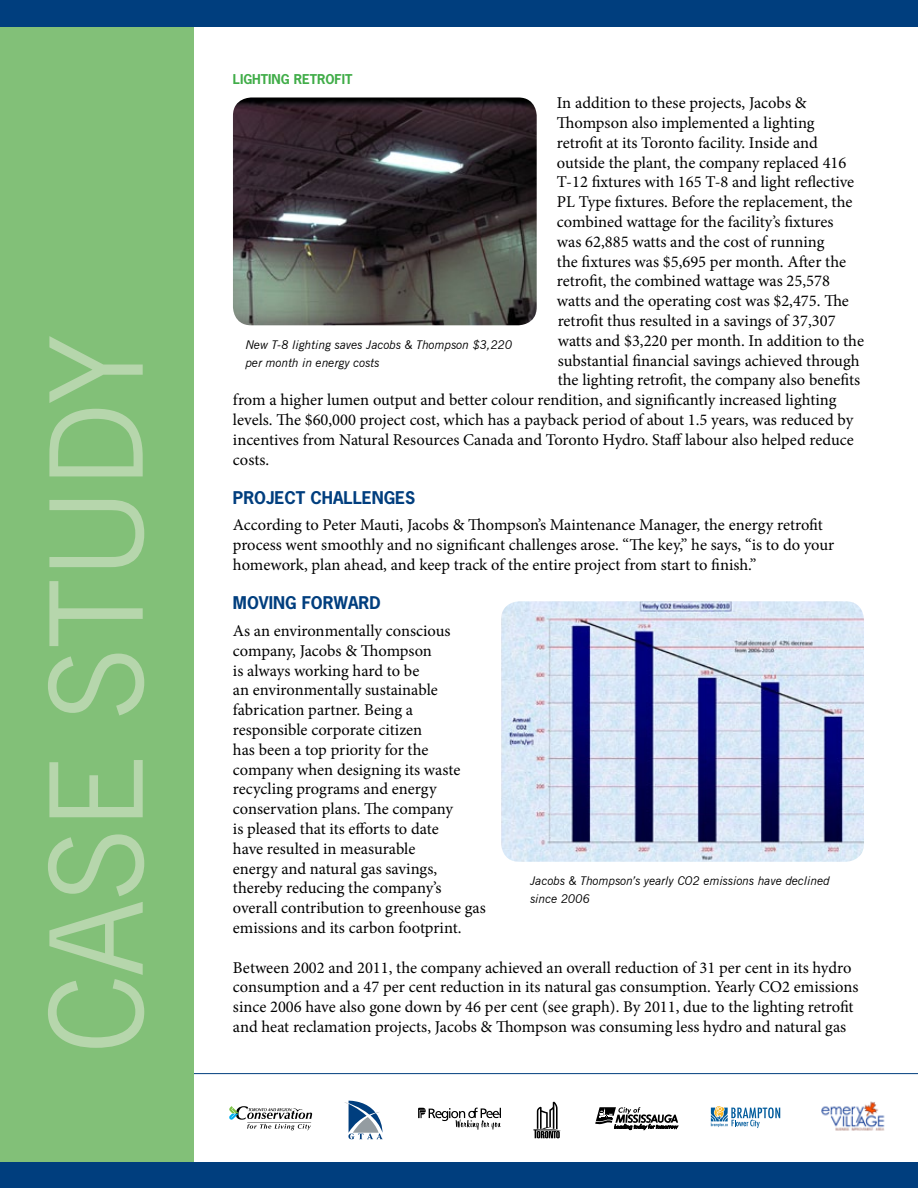
<style>
.page{position:relative;width:918px;height:1188px;background:#fff}
.page>*{position:absolute;margin:0;border:0;box-sizing:border-box;transform-origin:0 0}
.t1{font:129px "News Gothic BT";letter-spacing:-.01em;color:#b6d6ac}
.t2{font:16.5px/19.8px "Minion Pro";color:#000}
.t3{font:700 16.5px "News Gothic Std";color:#003e7e}
.t4{font:700 12.75px "News Gothic Std";color:#41ad49}
.t5{font:italic 12px/18px "News Gothic BT";color:#000}
</style>
<div class="page">
<div style="left:0;top:1162px;width:918px;height:26px;background:#003e7e"></div>
<div style="left:0;top:0;width:918px;height:27px;background:#003e7e"></div>
<hr style="left:194px;top:1073px;width:724px;height:1px;background:#003e7e">
<div style="left:0;top:27px;width:194px;height:1135px;background:#82c078"></div>
<img style="left:821px;top:1101px;width:64px;height:30px">
<svg style="left:595px;top:1107px;width:83px;height:23px"></svg>
<svg style="left:710px;top:1106px;width:70px;height:22px"></svg>
<svg style="left:533px;top:1102px;width:28px;height:36px"></svg>
<svg style="left:418px;top:1108px;width:83px;height:22px"></svg>
<svg style="left:344px;top:1101px;width:39px;height:38px"></svg>
<svg style="left:229px;top:1106px;width:83px;height:24px"></svg>
<img style="left:233px;top:98px;width:304px;height:227px">
<img style="left:501px;top:601px;width:363px;height:261px">
<h1 class="t1" style="left:19px;top:1054px;width:721px;rotate:-90deg">CASE STUDY</h1>
<p class="t4" style="left:233px;top:71px;width:121px">LIGHTING RETROFIT</p>
<p class="t2" style="left:557px;top:93px;width:251px">In addition to these projects, Jacobs &amp;</p>
<p class="t2" style="left:557px;top:113px;width:259px">Thompson also implemented a lighting</p>
<p class="t2" style="left:557px;top:133px;width:262px">retrofit at its Toronto facility. Inside and</p>
<p class="t2" style="left:557px;top:153px;width:291px">outside the plant, the company replaced 416</p>
<p class="t2" style="left:557px;top:172px;width:299px">T-12 fixtures with 165 T-8 and light reflective</p>
<p class="t2" style="left:557px;top:192px;width:297px">PL Type fixtures. Before the replacement, the</p>
<p class="t2" style="left:557px;top:212px;width:278px">combined wattage for the facility’s fixtures</p>
<p class="t2" style="left:557px;top:232px;width:269px">was 62,885 watts and the cost of running</p>
<p class="t2" style="left:557px;top:252px;width:291px">the fixtures was $5,695 per month. After the</p>
<p class="t2" style="left:557px;top:271px;width:275px">retrofit, the combined wattage was 25,578</p>
<p class="t2" style="left:557px;top:291px;width:294px">watts and the operating cost was $2,475. The</p>
<p class="t2" style="left:558px;top:311px;width:279px">retrofit thus resulted in a savings of 37,307</p>
<p class="t2" style="left:558px;top:331px;width:308px">watts and $3,220 per month. In addition to the</p>
<p class="t2" style="left:558px;top:351px;width:304px">substantial financial savings achieved through</p>
<p class="t2" style="left:558px;top:370px;width:304px">the lighting retrofit, the company also benefits</p>
<p class="t2" style="left:233px;top:390px;width:605px">from a higher lumen output and better colour rendition, and significantly increased lighting</p>
<p class="t2" style="left:233px;top:410px;width:622px">levels. The $60,000 project cost, which has a payback period of about 1.5 years, was reduced by</p>
<p class="t2" style="left:233px;top:430px;width:622px">incentives from Natural Resources Canada and Toronto Hydro. Staff labour also helped reduce</p>
<p class="t2" style="left:233px;top:450px;width:38px">costs.</p>
<p class="t3" style="left:233px;top:487px;width:100px">PROJECT CHALL</p>
<p class="t3" style="left:362px;top:487px;width:54px">ENGES</p>
<p class="t2" style="left:233px;top:515px;width:603px">According to Peter Mauti, Jacobs &amp; Thompson’s Maintenance Manager, the energy retrofit process went smoothly and no significant challenges arose. “The key,” he says, “is to do your homework, plan ahead, and keep track of the entire project from start to finish.”</p>
<p class="t3" style="left:233px;top:592px;width:137px">MOVI NG FORWARD</p>
<p class="t2" style="left:233px;top:621px;width:254px">As an environmentally conscious company, Jacobs &amp; Thompson<br>is always working hard to be<br>an environmentally sustainable fabrication partner. Being a responsible corporate citizen<br>has been a top priority for the company when designing its waste recycling programs and energy conservation plans. The company<br>is pleased that its efforts to date<br>have resulted in measurable<br>energy and natural gas savings, thereby reducing the company’s overall contribution to greenhouse gas emissions and its carbon footprint.</p>
<p class="t2" style="left:233px;top:957px;width:627px">Between 2002 and 2011, the company achieved an overall reduction of 31 per cent in its hydro consumption and a 47 per cent reduction in its natural gas consumption. Yearly CO2 emissions since 2006 have also gone down by 46 per cent (see graph). By 2011, due to the lighting retrofit and heat reclamation projects, Jacobs &amp; Thompson was consuming less hydro and natural gas</p>
<p class="t5" style="left:246px;top:336px;width:268px">New T-8 lighting saves Jacobs &amp; Thompson $3,220 per month in energy costs</p>
<p class="t5" style="left:530px;top:872px;width:301px">Jacobs &amp; Thompson’s yearly CO2 emissions have declined since 2006</p>
</div>
